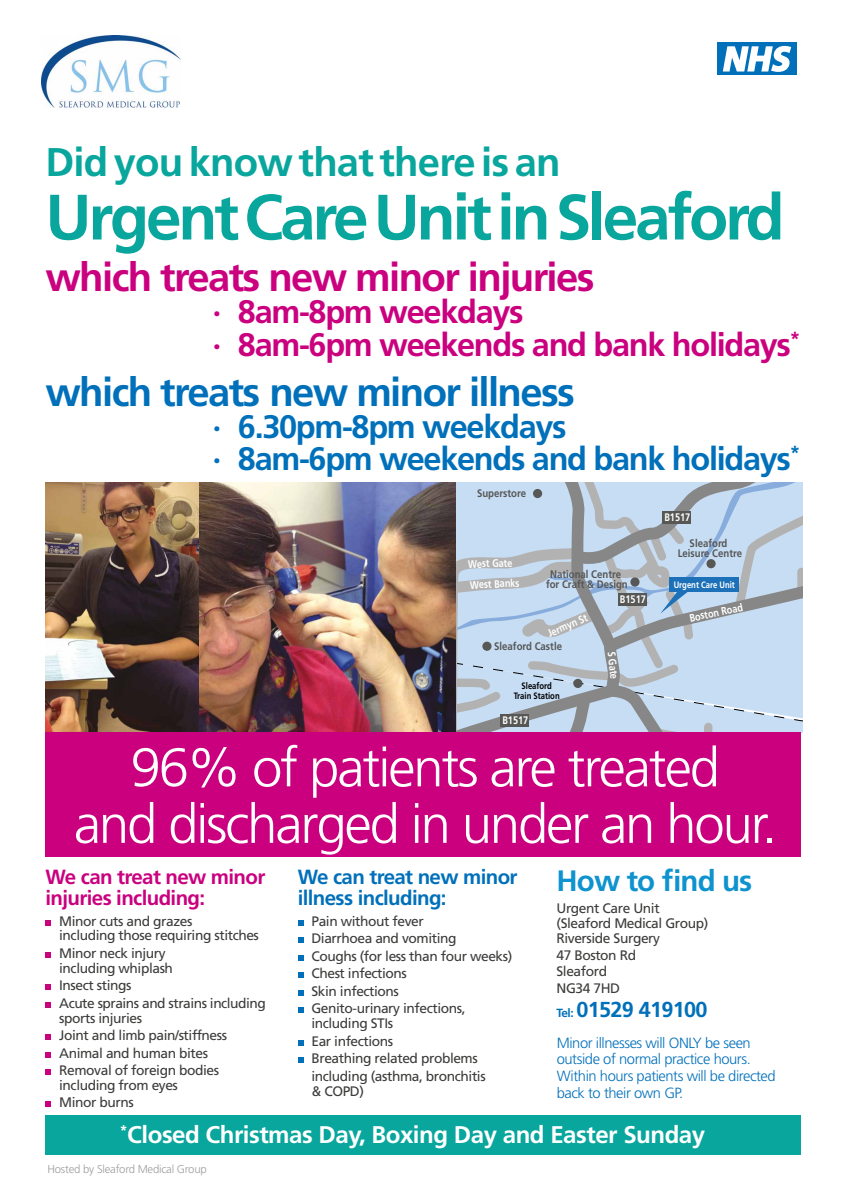
<style>
.page{position:relative;width:842px;height:1191px;background:#fff}
.page>*{position:absolute;margin:0;border:0;box-sizing:border-box;transform-origin:0 0}
.t1{font:700 64px "Frutiger LT Std";letter-spacing:-.05em;color:#09a69d}
.t2{font:300 54.5px/56.5px "Frutiger LT Std";letter-spacing:-.04em;color:#fff;text-align:center}
.t3{font:700 40px "Frutiger LT Std";letter-spacing:-.04em;color:#ca007f}
.t4{font:700 40px "Frutiger LT Std";letter-spacing:-.04em;color:#0070ba}
.t5{font:700 40px "Frutiger LT Std";letter-spacing:-.02em;color:#09a69d}
.t6{font:700 32.5px/32px "Frutiger LT Std";letter-spacing:-.04em;color:#0070ba}
.t7{font:700 32.5px/32.5px "Frutiger LT Std";letter-spacing:-.04em;color:#ca007f}
.t8{font:700 29.5px "Frutiger LT Std";letter-spacing:-.03em;color:#0e93ce}
.t9{font:700 24.1px "Frutiger LT Std";letter-spacing:-.02em;color:#fff}
.t10{font:700 21.65px "Frutiger LT Std";letter-spacing:-.03em;color:#0070ba}
.t11{font:700 20.5px/21px "Frutiger LT Std";letter-spacing:-.03em;color:#ca007f}
.t12{font:700 20.5px/21px "Frutiger LT Std";letter-spacing:-.03em;color:#0070ba}
.t13{font:300 14.75px/16.7px "Frutiger LT Std";letter-spacing:-.03em;color:#0070ba}
.t14{font:13.75px/17.6px "Frutiger LT Std";letter-spacing:-.03em;color:#3c3c3b}
.t15{font:300 11.35px "Frutiger LT Std";letter-spacing:-.02em;color:#9d9d9c}
.t16{font:700 10.95px/10.1px "Frutiger LT Std";color:#575756;text-align:center;scale:.88 1}
.t17{font:700 10.95px "Frutiger LT Std";letter-spacing:-.005em;color:#fff;scale:.83 1}
.t18{font:700 9.25px/10.1px "Frutiger LT Std";color:#000;text-align:center;scale:.83 1}
.t19{font:700 9.25px "Frutiger LT Std";color:#fff;scale:.83 1}
.s1{font-size:11.8px}
</style>
<div class="page">
<div style="left:717px;top:43px;width:80px;height:32px;background:#0070ba"></div>
<svg style="left:722px;top:45px;width:70px;height:27px"></svg>
<img style="left:41px;top:36px;width:140px;height:71px">
<div style="left:45px;top:1114px;width:756px;height:40px;background:#09a69d"></div>
<svg style="left:45px;top:920px;width:6px;height:5px"></svg>
<svg style="left:45px;top:952px;width:6px;height:6px"></svg>
<svg style="left:45px;top:984px;width:6px;height:6px"></svg>
<svg style="left:45px;top:1002px;width:6px;height:5px"></svg>
<svg style="left:45px;top:1034px;width:6px;height:6px"></svg>
<svg style="left:45px;top:1052px;width:6px;height:5px"></svg>
<svg style="left:45px;top:1069px;width:6px;height:6px"></svg>
<svg style="left:45px;top:1101px;width:6px;height:6px"></svg>
<svg style="left:298px;top:920px;width:6px;height:5px"></svg>
<svg style="left:298px;top:937px;width:6px;height:6px"></svg>
<svg style="left:298px;top:955px;width:6px;height:5px"></svg>
<svg style="left:298px;top:972px;width:6px;height:6px"></svg>
<svg style="left:298px;top:990px;width:6px;height:5px"></svg>
<svg style="left:298px;top:1007px;width:6px;height:6px"></svg>
<svg style="left:298px;top:1040px;width:6px;height:5px"></svg>
<svg style="left:298px;top:1057px;width:6px;height:6px"></svg>
<img style="left:45px;top:482px;width:155px;height:250px">
<svg style="left:455px;top:482px;width:347px;height:250px;background:#b8cbdd"></svg>
<div style="left:501px;top:713px;width:28px;height:13px;background:#575756"></div>
<div style="left:618px;top:593px;width:28px;height:13px;background:#575756"></div>
<div style="left:482px;top:641px;width:9px;height:10px;background:#575756;border-radius:50%"></div>
<div style="left:706px;top:559px;width:10px;height:9px;background:#575756;border-radius:50%"></div>
<div style="left:630px;top:577px;width:9px;height:9px;background:#575756;border-radius:50%"></div>
<div style="left:663px;top:511px;width:28px;height:12px;background:#575756"></div>
<div style="left:533px;top:489px;width:9px;height:9px;background:#575756;border-radius:50%"></div>
<div style="left:573px;top:679px;width:9px;height:9px;background:#575756;border-radius:50%"></div>
<img style="left:200px;top:482px;width:255px;height:250px">
<div style="left:45px;top:732px;width:756px;height:125px;background:#ca007f"></div>
<h3 class="t5" style="left:45px;top:139px;width:517px">Did you know that there is an</h3>
<h1 class="t1" style="left:45px;top:180px;width:741px">Urgent Care Unit in Sleaford</h1>
<h3 class="t3" style="left:45px;top:253px;width:551px">which treats new minor injuries</h3>
<h3 class="t7" style="left:212px;top:296px;width:589px">· 8am-8pm weekdays<br>· 8am-6pm weekends and bank holidays<sup>*</sup></h3>
<h3 class="t4" style="left:45px;top:368px;width:531px">which treats new minor illness</h3>
<h3 class="t6" style="left:212px;top:410px;width:589px">· 6.30pm-8pm weekdays<br>· 8am-6pm weekends and bank holidays<sup>*</sup></h3>
<p class="t16" style="left:477px;top:488px;width:57px">Superstore</p>
<p class="t17" style="left:468px;top:557px;width:55px;rotate:-2deg">West Gate</p>
<p class="t17" style="left:470px;top:579px;width:61px;rotate:-3deg">West Banks</p>
<p class="t16" style="left:546px;top:569px;width:95px">National Centre for Craft &amp; Design</p>
<p class="t17" style="left:620px;top:593px;width:33px">B1517</p>
<p class="t17" style="left:546px;top:627px;width:52px;rotate:-23deg">Jermyn St</p>
<p class="t16" style="left:494px;top:641px;width:79px">Sleaford Castle</p>
<p class="t18" style="left:514px;top:680px;width:57px">Sleaford<br>Train Station</p>
<p class="t17" style="left:502px;top:713px;width:33px">B1517</p>
<p class="t17" style="left:618px;top:650px;width:35px;rotate:84deg">S Gate</p>
<p class="t17" style="left:664px;top:511px;width:33px">B1517</p>
<p class="t16" style="left:678px;top:538px;width:75px">Sleaford<br>Leisure Centre</p>
<p class="t19" style="left:674px;top:579px;width:75px">Urgent Care Unit</p>
<p class="t17" style="left:688px;top:612px;width:67px;rotate:-12deg">Boston Road</p>
<h2 class="t2" style="left:74px;top:740px;width:704px">96% of patients are treated<br>and discharged in under an hour.</h2>
<h3 class="t8" style="left:556px;top:863px;width:197px">How to find us</h3>
<p class="t14" style="left:556px;top:900px;width:153px;line-height:15.2px">Urgent Care Unit (Sleaford Medical Group)<br>Riverside Surgery</p>
<p class="t14" style="left:556px;top:946px;width:81px;line-height:16.6px">47 Boston Rd<br>Sleaford<br>NG34 7HD</p>
<h3 class="t10" style="left:556px;top:997px;width:153px"><span class="s1">Tel:</span> 01529 419100</h3>
<p class="t13" style="left:557px;top:1034px;width:220px">Minor illnesses will ONLY be seen outside of normal practice hours.<br>Within hours patients will be directed back to their own GP.</p>
<h3 class="t9" style="left:120px;top:1120px;width:587px"><sup>*</sup>Closed Christmas Day, Boxing Day and Easter Sunday</h3>
<h3 class="t11" style="left:45px;top:866px;width:221px">We can treat new minor injuries including:</h3>
<p class="t14" style="left:59px;top:913px;width:201px;line-height:14.8px">Minor cuts and grazes<br>including those requiring stitches</p>
<p class="t14" style="left:59px;top:946px;width:115px;line-height:14.8px">Minor neck injury including whiplash</p>
<p class="t14" style="left:59px;top:976px;width:208px">Insect stings<br>Acute sprains and strains including</p>
<p class="t14" style="left:59px;top:1009px;width:169px">sports injuries<br>Joint and limb pain/stiffness<br>Animal and human bites<br>Removal of foreign bodies</p>
<p class="t14" style="left:59px;top:1076px;width:120px">including from eyes<br>Minor burns</p>
<h3 class="t12" style="left:298px;top:866px;width:221px">We can treat new minor illness including:</h3>
<p class="t14" style="left:311px;top:912px;width:202px">Pain without fever<br>Diarrhoea and vomiting<br>Coughs (for less than four weeks)<br>Chest infections<br>Skin infections<br>Genito-urinary infections,</p>
<p class="t14" style="left:311px;top:1014px;width:176px">including STIs<br>Ear infections<br>Breathing related problems including (asthma, bronchitis</p>
<p class="t14" style="left:311px;top:1082px;width:54px">&amp; COPD)</p>
<p class="t15" style="left:48px;top:1162px;width:161px">Hosted by Sleaford Medical Group</p>
</div>
